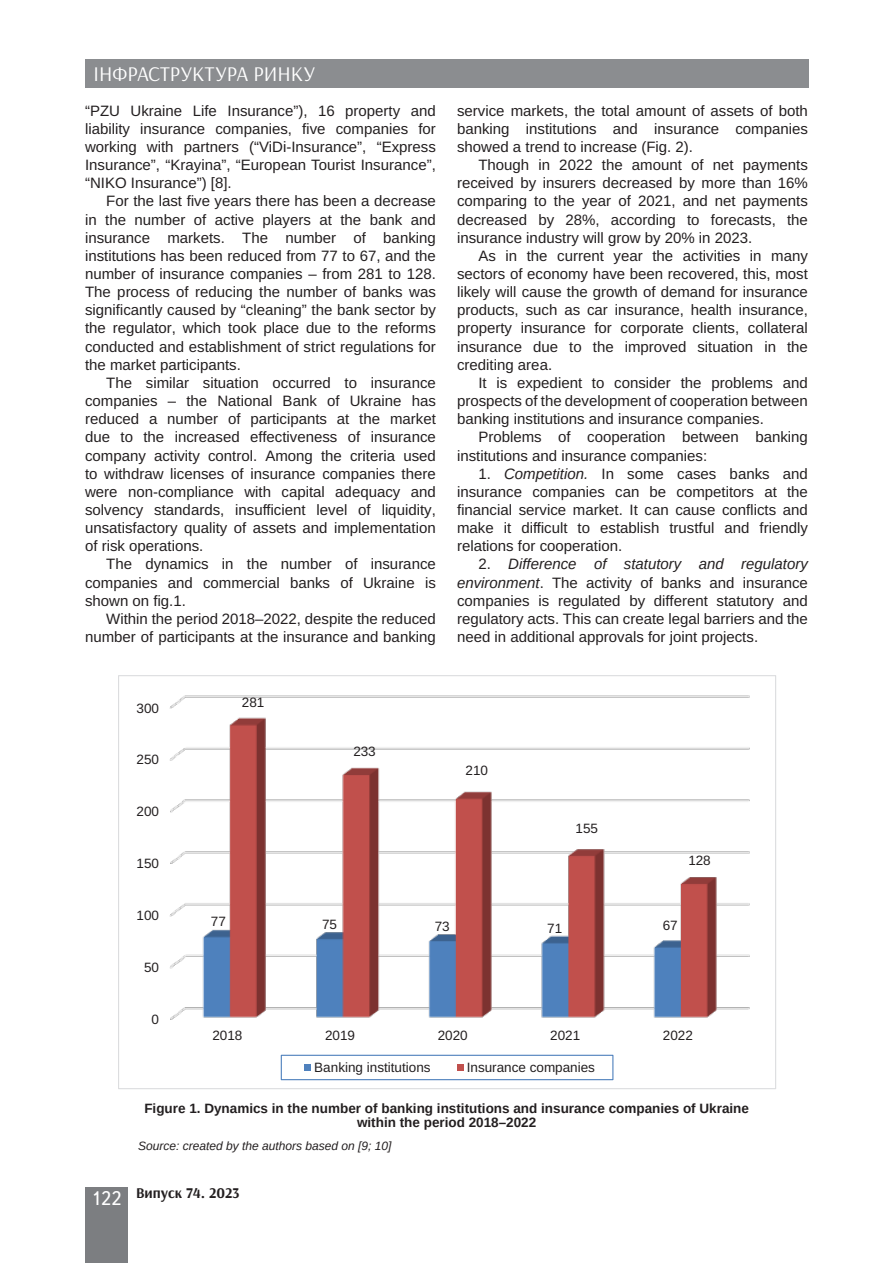
<style>
.page{position:relative;width:893px;height:1263px;background:#fff}
.page>*{position:absolute;margin:0;border:0;box-sizing:border-box;transform-origin:0 0}
.t1{font:21px "Arsenal";color:#fff}
.Текст_основной_G{font:15px/18.1px "Arimo";color:#231f20;text-align:justify}
.t2{font:700 15px "Arsenal";color:#231f20}
.Рисунок{font:700 13.5px "Arimo";color:#231f20}
.t3{font:13.5px "Arimo Roman";color:#231f20}
.Джерело{font:italic 12px "Arimo";color:#231f20}
.s1{font-style:italic}
.s2{font-family:"Ukrainian Text";font-weight:400;font-size:19.5px;color:#fff}
</style>
<div class="page">
<div style="left:85px;top:59px;width:723px;height:29px;background:#8b8d90"></div>
<div style="left:85px;top:1186px;width:43px;height:76px;background:#7c7e81"></div>
<img style="left:170px;top:695px;width:580px;height:325px">
<div style="left:281px;top:1055px;width:332px;height:25px;border:1px solid #4f81bd"></div>
<div style="left:304px;top:1064px;width:7px;height:7px;background:#4f81bd"></div>
<div style="left:457px;top:1064px;width:7px;height:7px;background:#c0504d"></div>
<h1 class="t1" style="left:94px;top:61px;width:223px">ІНФРАСТРУКТУРА РИНКУ</h1>
<p class="Текст_основной_G" style="left:85px;top:102px;width:352px">“PZU Ukraine Life Insurance”), 16 property and liability insurance companies, five companies for working with partners (“ViDi-Insurance”, “Express Insurance”, “Krayina”, “European Tourist Insurance”, “NIKO Insurance”) [8].</p>
<p class="Текст_основной_G" style="left:85px;top:192px;width:352px;text-indent:21px">For the last five years there has been a decrease in the number of active players at the bank and insurance markets. The number of banking institutions has been reduced from 77 to 67, and the number of insurance companies – from 281 to 128.<br>The process of reducing the number of banks was significantly caused by “cleaning” the bank sector by the regulator, which took place due to the reforms conducted and establishment of strict regulations for the market participants.</p>
<p class="Текст_основной_G" style="left:85px;top:374px;width:352px;text-indent:21px">The similar situation occurred to insurance companies – the National Bank of Ukraine has reduced a number of participants at the market due to the increased effectiveness of insurance company activity control. Among the criteria used to withdraw licenses of insurance companies there were non-compliance with capital adequacy and solvency standards, insufficient level of liquidity, unsatisfactory quality of assets and implementation of risk operations.</p>
<p class="Текст_основной_G" style="left:85px;top:555px;width:352px;text-indent:21px">The dynamics in the number of insurance companies and commercial banks of Ukraine is shown on fig.1.</p>
<p class="Текст_основной_G" style="left:85px;top:610px;width:352px;text-align:right">Within the period 2018–2022, despite the reduced number of participants at the insurance and banking</p>
<p class="t3" style="left:137px;top:698px;width:24px">300</p>
<p class="t3" style="left:137px;top:750px;width:24px">250</p>
<p class="t3" style="left:137px;top:802px;width:24px">200</p>
<p class="t3" style="left:137px;top:854px;width:24px">150</p>
<p class="t3" style="left:242px;top:693px;width:24px">281</p>
<p class="t3" style="left:353px;top:742px;width:24px">233</p>
<p class="Текст_основной_G" style="left:457px;top:102px;width:352px">service markets, the total amount of assets of both banking institutions and insurance companies showed a trend to increase (Fig. 2).</p>
<p class="Текст_основной_G" style="left:457px;top:156px;width:352px;text-indent:21px">Though in 2022 the amount of net payments received by insurers decreased by more than 16% comparing to the year of 2021, and net payments decreased by 28%, according to forecasts, the insurance industry will grow by 20% in 2023.</p>
<p class="Текст_основной_G" style="left:457px;top:247px;width:352px;text-indent:21px">As in the current year the activities in many sectors of economy have been recovered, this, most likely will cause the growth of demand for insurance products, such as car insurance, health insurance, property insurance for corporate clients, collateral insurance due to the improved situation in the crediting area.</p>
<p class="Текст_основной_G" style="left:457px;top:374px;width:352px;text-indent:21px">It is expedient to consider the problems and prospects of the development of cooperation between banking institutions and insurance companies.</p>
<p class="Текст_основной_G" style="left:457px;top:428px;width:352px;text-indent:21px">Problems of cooperation between banking institutions and insurance companies:</p>
<p class="Текст_основной_G" style="left:457px;top:465px;width:352px;text-indent:21px">1. <span class="s1">Competition.</span> In some cases banks and insurance companies can be competitors at the financial service market. It can cause conflicts and make it difficult to establish trustful and friendly relations for cooperation.</p>
<p class="Текст_основной_G" style="left:457px;top:555px;width:352px;text-indent:21px">2. <span class="s1">Difference of statutory and regulatory environment</span>. The activity of banks and insurance companies is regulated by different statutory and regulatory acts. This can create legal barriers and the need in additional approvals for joint projects.</p>
<p class="t3" style="left:466px;top:761px;width:24px">210</p>
<p class="t3" style="left:575px;top:819px;width:24px">155</p>
<p class="t3" style="left:688px;top:851px;width:24px">128</p>
<p class="t3" style="left:137px;top:906px;width:24px">100</p>
<p class="t3" style="left:144px;top:958px;width:16px">50</p>
<p class="t3" style="left:152px;top:1009px;width:9px">0</p>
<p class="t3" style="left:211px;top:911px;width:16px">77</p>
<p class="t3" style="left:322px;top:915px;width:16px">75</p>
<p class="t3" style="left:435px;top:917px;width:16px">73</p>
<p class="t3" style="left:547px;top:919px;width:16px">71</p>
<p class="t3" style="left:663px;top:915px;width:16px">67</p>
<p class="t3" style="left:212px;top:1026px;width:32px">2018</p>
<p class="t3" style="left:325px;top:1026px;width:32px">2019</p>
<p class="t3" style="left:438px;top:1026px;width:32px">2020</p>
<p class="t3" style="left:550px;top:1026px;width:32px">2021</p>
<p class="t3" style="left:663px;top:1026px;width:32px">2022</p>
<p class="t3" style="left:314px;top:1058px;width:118px">Banking institutions</p>
<p class="t3" style="left:467px;top:1058px;width:130px">Insurance companies</p>
<p class="Рисунок" style="left:144px;top:1099px;width:606px">Figure 1. Dynamics in the number of banking institutions and insurance companies of Ukraine</p>
<p class="Рисунок" style="left:357px;top:1113px;width:181px">within the period 2018–2022</p>
<p class="Джерело" style="left:138px;top:1138px;width:255px">Source: created by the authors based on [9; 10]</p>
<p class="t2" style="left:91px;top:1183px;width:150px"><span class="s2">122</span> Випуск 74. 2023</p>
</div>
